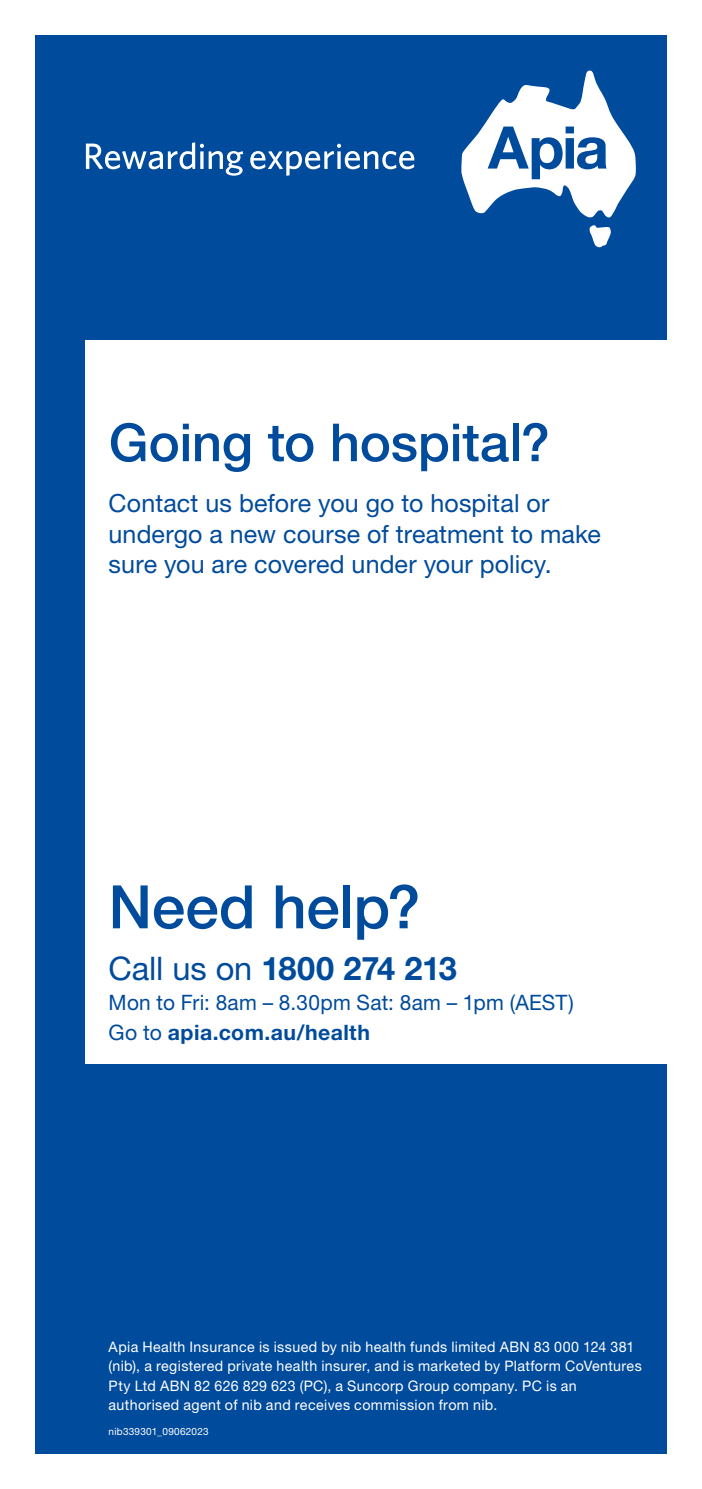
<style>
.page{position:relative;width:702px;height:1489px;background:#fff}
.page>*{position:absolute;margin:0;border:0;box-sizing:border-box;transform-origin:0 0}
.t1{font:500 60px "Helvetica Neue LT Pro";color:#004b9c}
.BackCover_Heading{font:500 52.5px "Helvetica Neue LT Pro";letter-spacing:-.005em;color:#004b9c}
.BackCover_Paragraph{font:700 32.5px "Helvetica Neue LT Pro";letter-spacing:-.015em;color:#004b9c}
.BackCover_Paragraph-2{font:25px/30px "Helvetica Neue LT Pro";letter-spacing:.005em;color:#004b9c}
.BackCover_Paragraph-3{font:21.25px/30px "Helvetica Neue LT Pro";letter-spacing:.015em;color:#004b9c}
.Legals{font:14.5px/19.5px "Helvetica Neue LT Pro";letter-spacing:.025em;color:#fff}
.t2{font:10px "Helvetica Neue LT Pro";letter-spacing:.025em;color:#fff}
.s1{font-weight:400}
.s2{font-weight:700}
</style>
<div class="page">
<div style="left:35px;top:35px;width:631px;height:1418px;background:#004b9c"></div>
<div style="left:85px;top:340px;width:617px;height:723px;background:#fff"></div>
<svg style="left:86px;top:142px;width:328px;height:34px"></svg>
<svg style="left:461px;top:71px;width:174px;height:176px"></svg>
<h2 class="BackCover_Heading" style="left:109px;top:411px;width:442px">Going to hospital?</h2>
<p class="BackCover_Paragraph-2" style="left:109px;top:488px;width:494px">Contact us before you go to hospital or undergo a new course of treatment to make sure you are covered under your policy.</p>
<p class="t1" style="left:109px;top:870px;width:313px">Need help?</p>
<p class="BackCover_Paragraph" style="left:109px;top:947px;width:350px"><span class="s1">Call us on</span> 1800 274 213</p>
<p class="BackCover_Paragraph-3" style="left:109px;top:986px;width:467px">Mon to Fri: 8am – 8.30pm Sat: 8am – 1pm (AEST)<br>Go to <span class="s2">apia.com.au/health</span></p>
<p class="Legals" style="left:109px;top:1336px;width:534px">Apia Health Insurance is issued by nib health funds limited ABN 83 000 124 381 (nib), a registered private health insurer, and is marketed by Platform CoVentures Pty Ltd ABN 82 626 829 623 (PC), a Suncorp Group company. PC is an authorised agent of nib and receives commission from nib.</p>
<p class="t2" style="left:109px;top:1425px;width:101px">nib339301_09062023</p>
</div>
